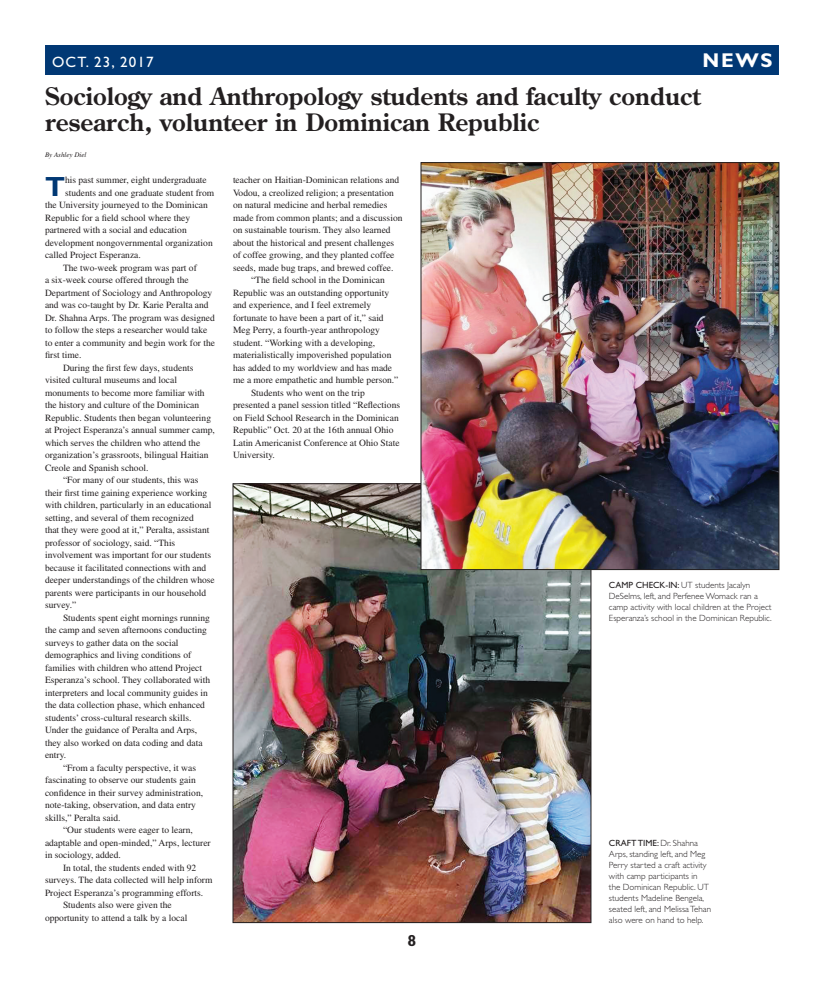
<style>
.page{position:relative;width:824px;height:990px;background:#fff}
.page>*{position:absolute;margin:0;border:0;box-sizing:border-box;transform-origin:0 0}
.Drop_Cap_2_Paragraph{font:700 27.8px "Gill Sans Std";color:#013874}
.Heading_24pt{font:700 24px/26px "Century Old Style Std";color:#231f20}
.t1{font:700 20px "Gill Sans";color:#fff}
.t2{font:700 16px "Gill Sans";color:#231f20}
.t3{font:15px "Gill Sans";letter-spacing:.08em;color:#fff}
.Body_Text{font:9.5px/12.5px "Times";color:#231f20}
.Drop_Cap_2_Paragraph-2{font:9.5px "Times";color:#231f20}
.Cutline{font:300 9px/11px "Gill Sans Std";color:#231f20}
.By_line{font:italic 7px "Times";color:#231f20}
.s1{font-weight:400}
</style>
<div class="page">
<div style="left:45px;top:45px;width:734px;height:30px;background:#013874"></div>
<img style="left:235px;top:485px;width:354px;height:436px">
<img style="left:423px;top:164px;width:354px;height:404px">
<div style="left:421px;top:162px;width:358px;height:408px;border:1px solid #231f20"></div>
<p class="t3" style="left:52px;top:54px;width:103px">OCT. 23, 2017</p>
<p class="t1" style="left:702px;top:49px;width:71px">NEWS</p>
<p class="Heading_24pt" style="left:45px;top:83px;width:657px">Sociology and Anthropology students and faculty conduct research, volunteer in Dominican Republic</p>
<p class="By_line" style="left:45px;top:151px;width:43px">By Ashley Diel</p>
<p class="Drop_Cap_2_Paragraph" style="left:45px;top:170px;width:22px">T</p>
<p class="Drop_Cap_2_Paragraph-2" style="left:65px;top:175px;width:143px">his past summer, eight undergraduate</p>
<p class="Body_Text" style="left:233px;top:174px;width:171px">teacher on Haitian-Dominican relations and Vodou, a creolized religion; a presentation on natural medicine and herbal remedies made from common plants; and a discussion on sustainable tourism. They also learned about the historical and present challenges of coffee growing, and they planted coffee seeds, made bug traps, and brewed coffee.</p>
<p class="Body_Text" style="left:233px;top:274px;width:167px;text-indent:18px">“The field school in the Dominican Republic was an outstanding opportunity and experience, and I feel extremely fortunate to have been a part of it,” said Meg Perry, a fourth-year anthropology student. “Working with a developing, materialistically impoverished population has added to my worldview and has made me a more empathetic and humble person.”</p>
<p class="Body_Text" style="left:233px;top:386px;width:169px;text-indent:18px">Students who went on the trip presented a panel session titled “Reflections on Field School Research in the Dominican Republic” Oct. 20 at the 16th annual Ohio Latin Americanist Conference at Ohio State University.</p>
<p class="Drop_Cap_2_Paragraph-2" style="left:65px;top:187px;width:151px">students and one graduate student from</p>
<p class="Drop_Cap_2_Paragraph-2" style="left:45px;top:200px;width:164px">the University journeyed to the Dominican</p>
<p class="Drop_Cap_2_Paragraph-2" style="left:45px;top:212px;width:147px">Republic for a field school where they</p>
<p class="Drop_Cap_2_Paragraph-2" style="left:45px;top:225px;width:143px">partnered with a social and education</p>
<p class="Drop_Cap_2_Paragraph-2" style="left:45px;top:237px;width:169px">development nongovernmental organization</p>
<p class="Drop_Cap_2_Paragraph-2" style="left:45px;top:250px;width:97px">called Project Esperanza.</p>
<p class="Body_Text" style="left:45px;top:261px;width:171px;text-indent:18px">The two-week program was part of<br>a six-week course offered through the Department of Sociology and Anthropology and was co-taught by Dr. Karie Peralta and Dr. Shahna Arps. The program was designed to follow the steps a researcher would take to enter a community and begin work for the first time.</p>
<p class="Body_Text" style="left:45px;top:361px;width:171px;text-indent:18px">During the first few days, students visited cultural museums and local monuments to become more familiar with the history and culture of the Dominican Republic. Students then began volunteering at Project Esperanza’s annual summer camp, which serves the children who attend the organization’s grassroots, bilingual Haitian Creole and Spanish school.</p>
<p class="Body_Text" style="left:45px;top:474px;width:171px;text-indent:18px">“For many of our students, this was their first time gaining experience working with children, particularly in an educational setting, and several of them recognized<br>that they were good at it,” Peralta, assistant professor of sociology, said. “This involvement was important for our students because it facilitated connections with and deeper understandings of the children whose parents were participants in our household survey.”</p>
<p class="Body_Text" style="left:45px;top:611px;width:167px;text-indent:18px">Students spent eight mornings running the camp and seven afternoons conducting surveys to gather data on the social demographics and living conditions of families with children who attend Project Esperanza’s school. They collaborated with interpreters and local community guides in the data collection phase, which enhanced students’ cross-cultural research skills.<br>Under the guidance of Peralta and Arps, they also worked on data coding and data entry.</p>
<p class="Body_Text" style="left:45px;top:761px;width:160px;text-indent:18px">“From a faculty perspective, it was fascinating to observe our students gain confidence in their survey administration, note-taking, observation, and data entry skills,” Peralta said.</p>
<p class="Body_Text" style="left:45px;top:824px;width:167px;text-indent:18px">“Our students were eager to learn, adaptable and open-minded,” Arps, lecturer in sociology, added.</p>
<p class="Body_Text" style="left:45px;top:861px;width:169px;text-indent:18px">In total, the students ended with 92 surveys. The data collected will help inform<br>Project Esperanza’s programming efforts.</p>
<p class="Body_Text" style="left:45px;top:899px;width:144px;text-align:center">Students also were given the opportunity to attend a talk by a local</p>
<p class="Cutline" style="left:609px;top:579px;width:164px"><span class="s1">CAMP CHECK-IN:</span> UT students Jacalyn DeSelms, left, and Perfenee Womack ran a camp activity with local children at the Project Esperanza’s school in the Dominican Republic.</p>
<p class="Cutline" style="left:609px;top:838px;width:104px"><span class="s1">CRAFT TIME:</span> Dr. Shahna<br>Arps, standing left, and Meg<br>Perry started a craft activity with camp participants in the Dominican Republic. UT students Madeline Bengela, seated left, and Melissa Tehan also were on hand to help.</p>
<p class="t2" style="left:407px;top:931px;width:10px">8</p>
</div>
